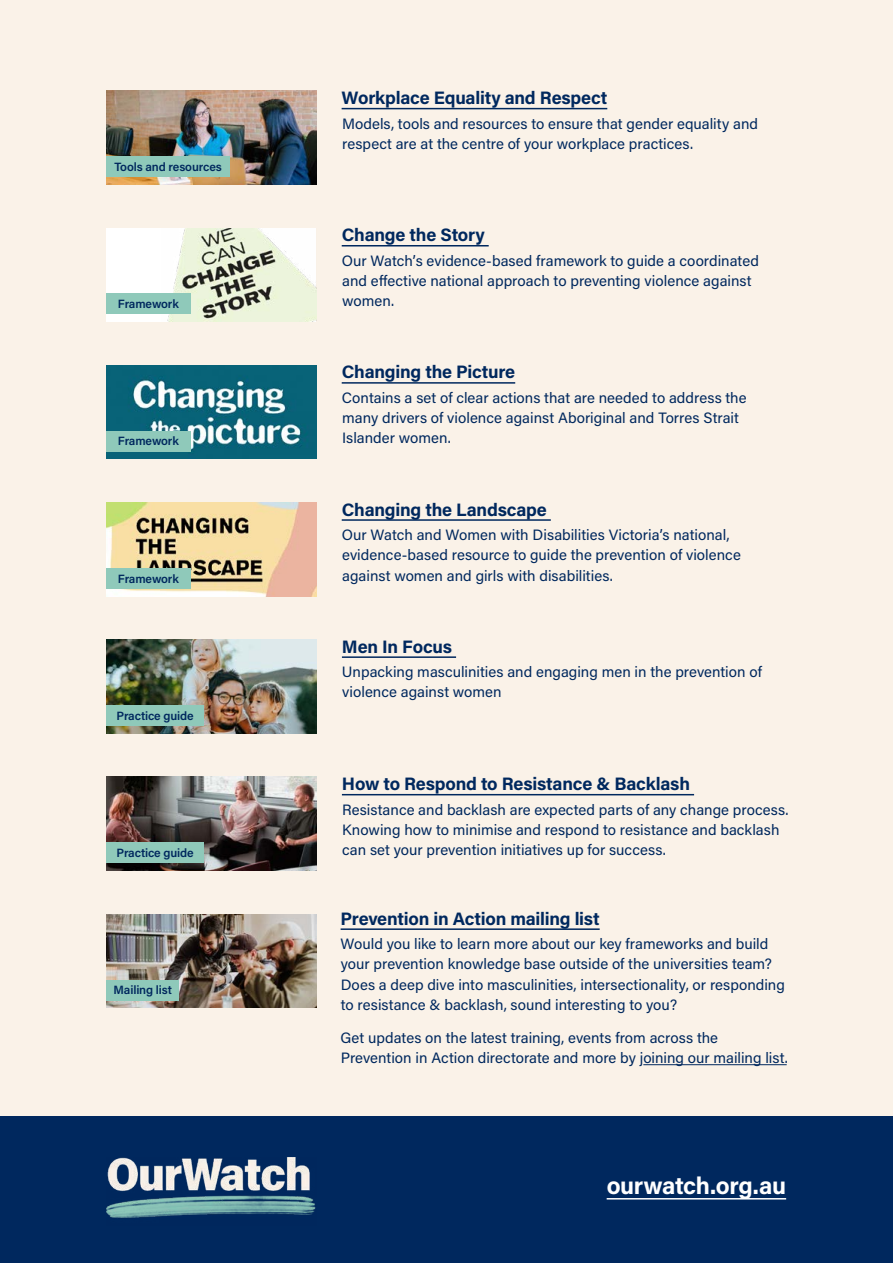
<style>
.page{position:relative;width:893px;height:1263px;background:#faf2e8}
.page>*{position:absolute;margin:0;border:0;box-sizing:border-box;transform-origin:0 0}
.Resource_Heading{font:700 24px "Acumin Pro";letter-spacing:-.015em;color:#fff}
.Resource_Heading-2{font:700 18px "Acumin Pro";letter-spacing:-.01em;color:#00285e}
.Body_copy{font:15px/20.2px "Acumin Pro";color:#00285e}
.t1{font:600 12px "Acumin Pro";letter-spacing:-.01em;color:#00285e}
</style>
<div class="page">
<div style="left:0;top:1117px;width:893px;height:146px;background:#00285e"></div>
<hr style="left:341px;top:928px;width:259px;height:2px;background:#00285e">
<hr style="left:643px;top:1064px;width:144px;height:1px;background:#00285e">
<hr style="left:607px;top:1198px;width:179px;height:1px;background:#fff">
<img style="left:106px;top:1158px;width:210px;height:60px">
<hr style="left:342px;top:108px;width:265px;height:1px;background:#00285e">
<img style="left:106px;top:91px;width:210px;height:93px">
<div style="left:106px;top:157px;width:124px;height:20px;background:#8fc9ba"></div>
<hr style="left:342px;top:245px;width:147px;height:1px;background:#00285e">
<div style="left:106px;top:228px;width:210px;height:94px;background:#fff"></div>
<img style="left:162px;top:228px;width:154px;height:94px">
<div style="left:106px;top:294px;width:84px;height:20px;background:#8fc9ba"></div>
<hr style="left:342px;top:382px;width:173px;height:2px;background:#00285e">
<img style="left:106px;top:365px;width:210px;height:94px">
<div style="left:106px;top:431px;width:84px;height:20px;background:#8fc9ba"></div>
<hr style="left:342px;top:519px;width:209px;height:2px;background:#00285e">
<img style="left:106px;top:502px;width:210px;height:94px">
<div style="left:106px;top:568px;width:84px;height:20px;background:#8fc9ba"></div>
<hr style="left:342px;top:656px;width:114px;height:2px;background:#00285e">
<img style="left:106px;top:640px;width:210px;height:93px">
<div style="left:106px;top:705px;width:98px;height:20px;background:#8fc9ba"></div>
<hr style="left:342px;top:794px;width:352px;height:1px;background:#00285e">
<img style="left:106px;top:777px;width:210px;height:93px">
<div style="left:106px;top:842px;width:98px;height:21px;background:#8fc9ba"></div>
<img style="left:106px;top:914px;width:210px;height:94px">
<div style="left:106px;top:980px;width:73px;height:20px;background:#8fc9ba"></div>
<p class="t1" style="left:115px;top:159px;width:109px">Tools and resources</p>
<p class="Resource_Heading-2" style="left:342px;top:85px;width:267px">Workplace Equality and Respect</p>
<p class="Body_copy" style="left:342px;top:113px;width:418px">Models, tools and resources to ensure that gender equality and respect are at the centre of your workplace practices.</p>
<p class="Resource_Heading-2" style="left:342px;top:222px;width:144px">Change the Story</p>
<p class="Body_copy" style="left:342px;top:250px;width:419px">Our Watch’s evidence-based framework to guide a coordinated and effective national approach to preventing violence against</p>
<p class="t1" style="left:118px;top:296px;width:62px">Framework</p>
<p class="Body_copy" style="left:342px;top:290px;width:54px">women.</p>
<p class="Resource_Heading-2" style="left:342px;top:359px;width:175px">Changing the Picture</p>
<p class="Body_copy" style="left:342px;top:387px;width:406px">Contains a set of clear actions that are needed to address the many drivers of violence against Aboriginal and Torres Strait</p>
<p class="t1" style="left:118px;top:433px;width:62px">Framework</p>
<p class="Body_copy" style="left:342px;top:427px;width:110px">Islander women.</p>
<p class="Resource_Heading-2" style="left:342px;top:497px;width:207px">Changing the Landscape</p>
<p class="Body_copy" style="left:342px;top:524px;width:401px">Our Watch and Women with Disabilities Victoria’s national, evidence-based resource to guide the prevention of violence</p>
<p class="t1" style="left:118px;top:570px;width:62px">Framework</p>
<p class="Body_copy" style="left:342px;top:564px;width:272px">against women and girls with disabilities.</p>
<p class="t1" style="left:117px;top:707px;width:79px">Practice guide</p>
<p class="Resource_Heading-2" style="left:342px;top:634px;width:112px">Men In Focus</p>
<p class="Body_copy" style="left:342px;top:661px;width:422px">Unpacking masculinities and engaging men in the prevention of violence against women</p>
<p class="Resource_Heading-2" style="left:342px;top:771px;width:350px">How to Respond to Resistance &amp; Backlash</p>
<p class="Body_copy" style="left:342px;top:799px;width:448px">Resistance and backlash are expected parts of any change process.<br>Knowing how to minimise and respond to resistance and backlash</p>
<p class="t1" style="left:117px;top:845px;width:79px">Practice guide</p>
<p class="Body_copy" style="left:342px;top:839px;width:325px">can set your prevention initiatives up for success.</p>
<p class="t1" style="left:113px;top:982px;width:60px">Mailing list</p>
<p class="Resource_Heading-2" style="left:341px;top:906px;width:261px">Prevention in Action mailing list</p>
<p class="Body_copy" style="left:340px;top:933px;width:446px">Would you like to learn more about our key frameworks and build your prevention knowledge base outside of the universities team?<br>Does a deep dive into masculinities, intersectionality, or responding to resistance &amp; backlash, sound interesting to you?</p>
<p class="Body_copy" style="left:340px;top:1027px;width:449px">Get updates on the latest training, events from across the<br>Prevention in Action directorate and more by joining our mailing list.</p>
<p class="Resource_Heading" style="left:607px;top:1169px;width:181px">ourwatch.org.au</p>
</div>
